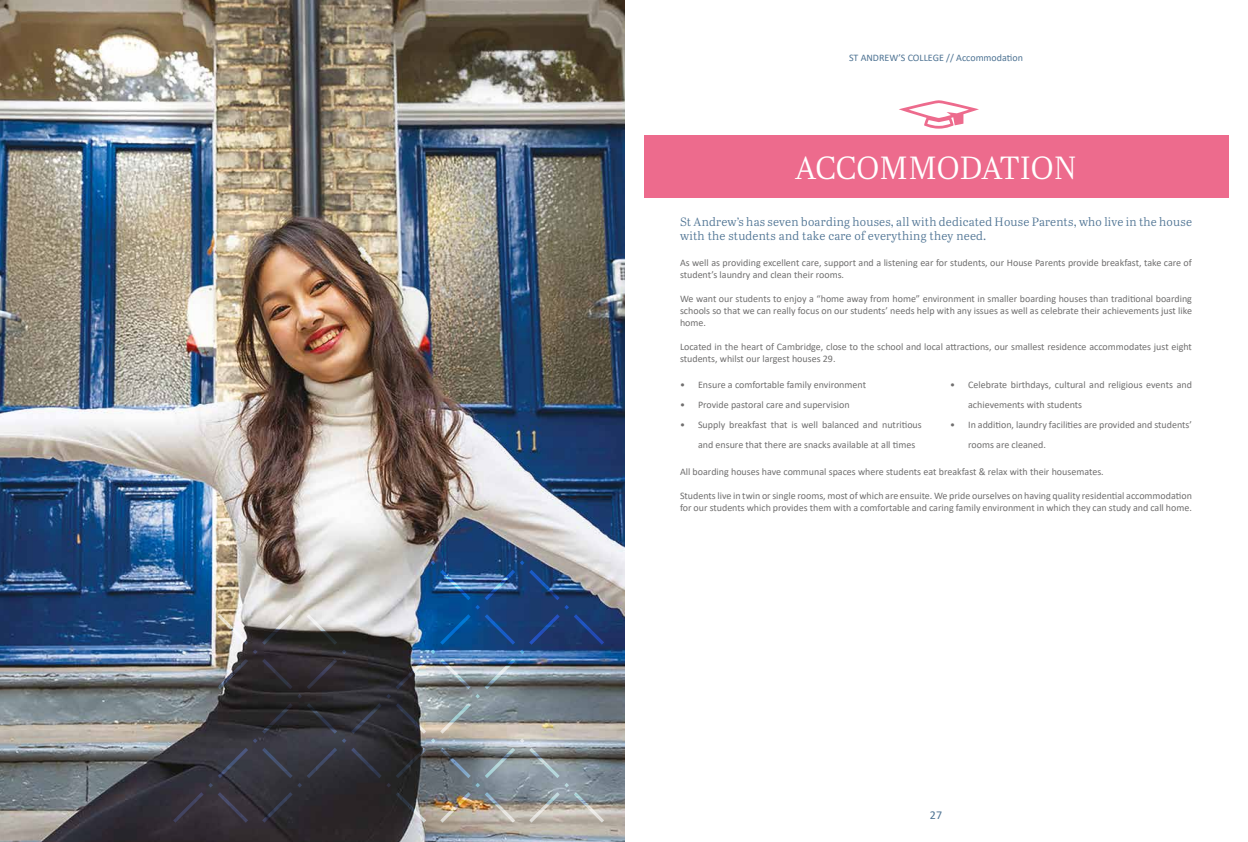
<style>
.page{position:relative;width:1248px;height:842px;background:#fff}
.page>*{position:absolute;margin:0;border:0;box-sizing:border-box;transform-origin:0 0}
.t1{font:32px "Abril Text Lt";color:#fff}
.t2{font:12px/14.4px "Abril Text Lt";letter-spacing:.02em;color:#4e7393}
.t3{font:12px "Calibri";color:#4e7393}
.t4{font:10px/12px "Calibri";color:#706f6f}
.t5{font:10px "Calibri";color:#4e7393}
</style>
<div class="page">
<img style="left:0;top:0;width:624px;height:842px">
<div style="left:643px;top:135px;width:584px;height:62px;background:#ed6b8d"></div>
<svg style="left:899px;top:100px;width:79px;height:29px"></svg>
<svg style="left:573px;top:792px;width:31px;height:31px"></svg>
<svg style="left:529px;top:792px;width:30px;height:31px"></svg>
<svg style="left:564px;top:783px;width:5px;height:4px"></svg>
<svg style="left:484px;top:792px;width:31px;height:31px"></svg>
<svg style="left:529px;top:748px;width:30px;height:30px"></svg>
<svg style="left:440px;top:792px;width:30px;height:31px"></svg>
<svg style="left:475px;top:783px;width:5px;height:4px"></svg>
<svg style="left:484px;top:748px;width:31px;height:30px"></svg>
<svg style="left:520px;top:738px;width:4px;height:5px"></svg>
<svg style="left:395px;top:792px;width:31px;height:31px"></svg>
<svg style="left:440px;top:748px;width:30px;height:30px"></svg>
<svg style="left:573px;top:614px;width:31px;height:31px"></svg>
<svg style="left:386px;top:783px;width:5px;height:4px"></svg>
<svg style="left:395px;top:748px;width:31px;height:30px"></svg>
<svg style="left:431px;top:738px;width:4px;height:5px"></svg>
<svg style="left:440px;top:703px;width:30px;height:31px"></svg>
<svg style="left:475px;top:694px;width:5px;height:4px"></svg>
<svg style="left:484px;top:659px;width:31px;height:30px"></svg>
<svg style="left:520px;top:649px;width:4px;height:5px"></svg>
<svg style="left:529px;top:614px;width:30px;height:31px"></svg>
<svg style="left:564px;top:605px;width:5px;height:4px"></svg>
<svg style="left:351px;top:748px;width:30px;height:30px"></svg>
<svg style="left:395px;top:703px;width:31px;height:31px"></svg>
<svg style="left:440px;top:659px;width:30px;height:30px"></svg>
<svg style="left:484px;top:614px;width:31px;height:31px"></svg>
<svg style="left:529px;top:570px;width:30px;height:30px"></svg>
<svg style="left:262px;top:792px;width:30px;height:31px"></svg>
<svg style="left:307px;top:748px;width:30px;height:30px"></svg>
<svg style="left:342px;top:738px;width:4px;height:5px"></svg>
<svg style="left:351px;top:703px;width:30px;height:31px"></svg>
<svg style="left:386px;top:694px;width:5px;height:4px"></svg>
<svg style="left:395px;top:659px;width:31px;height:30px"></svg>
<svg style="left:431px;top:649px;width:4px;height:5px"></svg>
<svg style="left:440px;top:614px;width:30px;height:31px"></svg>
<svg style="left:475px;top:560px;width:49px;height:49px"></svg>
<svg style="left:218px;top:792px;width:30px;height:31px"></svg>
<svg style="left:306px;top:703px;width:31px;height:31px"></svg>
<svg style="left:440px;top:570px;width:30px;height:30px"></svg>
<svg style="left:173px;top:783px;width:40px;height:40px"></svg>
<svg style="left:218px;top:748px;width:30px;height:30px"></svg>
<svg style="left:253px;top:738px;width:49px;height:49px"></svg>
<svg style="left:262px;top:703px;width:30px;height:31px"></svg>
<svg style="left:297px;top:694px;width:5px;height:4px"></svg>
<svg style="left:307px;top:659px;width:30px;height:30px"></svg>
<svg style="left:342px;top:649px;width:4px;height:5px"></svg>
<svg style="left:431px;top:560px;width:4px;height:5px"></svg>
<svg style="left:262px;top:659px;width:30px;height:30px"></svg>
<svg style="left:306px;top:614px;width:31px;height:31px"></svg>
<svg style="left:218px;top:659px;width:30px;height:30px"></svg>
<svg style="left:253px;top:614px;width:39px;height:40px"></svg>
<svg style="left:218px;top:614px;width:30px;height:31px"></svg>
<p class="t5" style="left:848px;top:51px;width:175px">ST ANDREW’S COLLEGE // Accommodation</p>
<h1 class="t1" style="left:795px;top:144px;width:283px">ACCOMMODATION</h1>
<p class="t2" style="left:680px;top:214px;width:513px">St Andrew’s has seven boarding houses, all with dedicated House Parents, who live in the house with the students and take care of everything they need.</p>
<p class="t4" style="left:680px;top:257px;width:513px">As well as providing excellent care, support and a listening ear for students, our House Parents provide breakfast, take care of student’s laundry and clean their rooms.</p>
<p class="t4" style="left:680px;top:293px;width:513px;text-align:justify">We want our students to enjoy a “home away from home” environment in smaller boarding houses than traditional boarding schools so that we can really focus on our students’ needs help with any issues as well as celebrate their achievements just like home.</p>
<p class="t4" style="left:680px;top:341px;width:513px">Located in the heart of Cambridge, close to the school and local attractions, our smallest residence accommodates just eight students, whilst our largest houses 29.</p>
<p class="t4" style="left:680px;top:378px;width:187px">• Ensure a comfortable family environment</p>
<p class="t4" style="left:680px;top:398px;width:171px">• Provide pastoral care and supervision</p>
<p class="t4" style="left:698px;top:414px;width:225px;line-height:20px;text-indent:-18px">• Supply breakfast that is well balanced and nutritious and ensure that there are snacks available at all times</p>
<p class="t4" style="left:968px;top:374px;width:225px;line-height:20px;text-indent:-18px">• Celebrate birthdays, cultural and religious events and achievements with students</p>
<p class="t4" style="left:968px;top:414px;width:225px;line-height:20px;text-indent:-18px">• In addition, laundry facilities are provided and students’ rooms are cleaned.</p>
<p class="t4" style="left:680px;top:466px;width:425px">All boarding houses have communal spaces where students eat breakfast &amp; relax with their housemates.</p>
<p class="t4" style="left:680px;top:490px;width:513px">Students live in twin or single rooms, most of which are ensuite. We pride ourselves on having quality residential accommodation for our students which provides them with a comfortable and caring family environment in which they can study and call home.</p>
<p class="t3" style="left:929px;top:806px;width:14px">27</p>
</div>
